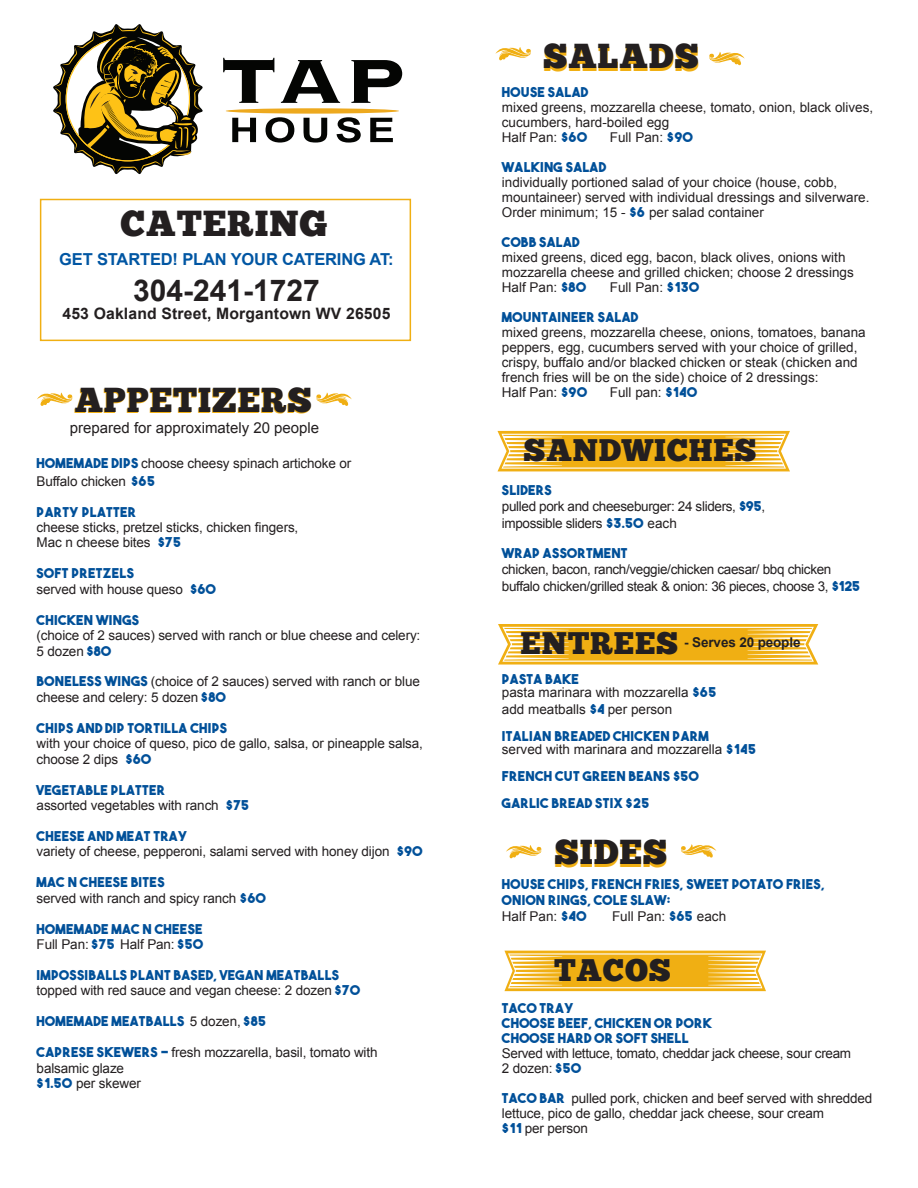
<style>
.page{position:relative;width:918px;height:1188px;background:#fff}
.page>*{position:absolute;margin:0;border:0;box-sizing:border-box;transform-origin:0 0}
.t1{font:36px "Chunk Five Ex";letter-spacing:.025em;color:#231f20}
.t2{font:34.5px "Chunk Five Ex";letter-spacing:.025em;color:#f0af13}
.t3{font:31.05px "Chunk Five Ex";letter-spacing:.025em;color:#231f20}
.t4{font:700 30px "Arial";color:#231f20}
.t5{font:700 16.5px "Arial";letter-spacing:-.01em;color:#0156a3}
.t6{font:700 15.75px "Arial";letter-spacing:.01em;color:#231f20}
.t7{font:15px "Arial";color:#231f20}
.t8{font:13.5px/15px "Arial";letter-spacing:-.01em;color:#231f20}
.t9{font:13.5px/16.2px "The Bold Font";letter-spacing:.025em;color:#015099}
.t10{font:700 13.5px "Arial";letter-spacing:-.01em;color:#231f20}
.s1{font-family:"The Bold Font";color:#015099}
.s2{font-family:"Arial";color:#231f20}
</style>
<div class="page">
<svg style="left:37px;top:392px;width:36px;height:14px"></svg>
<svg style="left:316px;top:392px;width:36px;height:14px"></svg>
<svg style="left:504px;top:951px;width:262px;height:40px;background:#f2bd3f"></svg>
<svg style="left:495px;top:47px;width:36px;height:14px"></svg>
<svg style="left:709px;top:52px;width:36px;height:14px"></svg>
<div style="left:40px;top:199px;width:371px;height:142px;border:2px solid #f0af13"></div>
<svg style="left:498px;top:431px;width:292px;height:40px;background:#f2bd3e"></svg>
<svg style="left:506px;top:845px;width:36px;height:14px"></svg>
<div style="left:225px;top:108px;width:175px;height:7px;border:1px solid #fff;border-radius:50%"></div>
<svg style="left:226px;top:109px;width:173px;height:5px"></svg>
<div style="left:225px;top:108px;width:175px;height:6px;border:1px solid #fff;border-radius:50%"></div>
<svg style="left:223px;top:57px;width:118px;height:46px"></svg>
<svg style="left:351px;top:60px;width:52px;height:43px"></svg>
<svg style="left:232px;top:117px;width:161px;height:26px"></svg>
<div style="left:226px;top:108px;width:173px;height:6px;background:#eda91e;border-radius:50%"></div>
<svg style="left:53px;top:24px;width:150px;height:151px"></svg>
<svg style="left:681px;top:844px;width:35px;height:14px"></svg>
<svg style="left:498px;top:624px;width:320px;height:41px;background:#f2be40"></svg>
<p class="t1" style="left:121px;top:196px;width:208px">CATERING</p>
<p class="t5" style="left:59px;top:249px;width:336px">GET STARTED! PLAN YOUR CATERING AT:</p>
<p class="t4" style="left:133px;top:271px;width:188px">304-241-1727</p>
<p class="t6" style="left:62px;top:303px;width:330px">453 Oakland Street, Morgantown WV 26505</p>
<p class="t2" style="left:74px;top:375px;width:239px">APPETIZERS</p>
<p class="t7" style="left:70px;top:418px;width:251px">prepared for approximately 20 people</p>
<p class="t8" style="left:37px;top:454px;width:316px;line-height:18px"><span class="s1">HOMEMADE DIPS</span> choose cheesy spinach artichoke or<br>Buffalo chicken <span class="s1">$65</span></p>
<p class="t9" style="left:37px;top:503px;width:101px">PARTY PLATTER</p>
<p class="t8" style="left:37px;top:520px;width:263px;line-height:15.5px">cheese sticks, pretzel sticks, chicken fingers,<br>Mac n cheese bites <span class="s1">$75</span></p>
<p class="t9" style="left:37px;top:565px;width:99px">SOFT PRETZELS</p>
<p class="t8" style="left:37px;top:582px;width:181px">served with house queso <span class="s1">$60</span></p>
<p class="t8" style="left:37px;top:612px;width:385px;line-height:15.5px"><span class="s1">CHICKEN WINGS<br></span>(choice of 2 sauces) served with ranch or blue cheese and celery:<br>5 dozen <span class="s1">$80</span></p>
<p class="t8" style="left:37px;top:674px;width:385px;line-height:15.5px"><span class="s1">BONELESS WINGS</span> (choice of 2 sauces) served with ranch or blue cheese and celery: 5 dozen <span class="s1">$80</span></p>
<p class="t9" style="left:37px;top:720px;width:192px">CHIPS AND DIP TORTILLA CHIPS</p>
<p class="t8" style="left:37px;top:736px;width:388px;line-height:15.5px">with your choice of queso, pico de gallo, salsa, or pineapple salsa, choose 2 dips <span class="s1">$60</span></p>
<p class="t9" style="left:37px;top:781px;width:130px">VEGETABLE PLATTER</p>
<p class="t8" style="left:37px;top:798px;width:214px">assorted vegetables with ranch <span class="s1">$75</span></p>
<p class="t9" style="left:37px;top:828px;width:152px">CHEESE AND MEAT TRAY</p>
<p class="t8" style="left:37px;top:844px;width:387px">variety of cheese, pepperoni, salami served with honey dijon <span class="s1">$90</span></p>
<p class="t9" style="left:37px;top:874px;width:129px">MAC N CHEESE BITES</p>
<p class="t8" style="left:37px;top:891px;width:231px">served with ranch and spicy ranch <span class="s1">$60</span></p>
<p class="t9" style="left:37px;top:920px;width:168px">HOMEMADE MAC N CHEESE</p>
<p class="t8" style="left:37px;top:937px;width:168px">Full Pan: <span class="s1">$75</span> Half Pan: <span class="s1">$50</span></p>
<p class="t9" style="left:37px;top:967px;width:304px">IMPOSSIBALLS PLANT BASED, VEGAN MEATBALLS</p>
<p class="t8" style="left:37px;top:983px;width:325px">topped with red sauce and vegan cheese: 2 dozen <span class="s1">$70</span></p>
<p class="t9" style="left:37px;top:1013px;width:231px">HOMEMADE MEATBALLS <span class="s2">5 dozen,</span> $85</p>
<p class="t8" style="left:37px;top:1045px;width:342px;line-height:15.5px"><span class="s1">CAPRESE SKEWERS -</span> fresh mozzarella, basil, tomato with balsamic glaze</p>
<p class="t8" style="left:37px;top:1076px;width:106px"><span class="s1">$1.50</span> per skewer</p>
<p class="t2" style="left:543px;top:33px;width:157px">SALADS</p>
<p class="t9" style="left:502px;top:84px;width:88px">HOUSE SALAD</p>
<p class="t8" style="left:502px;top:100px;width:373px">mixed greens, mozzarella cheese, tomato, onion, black olives, cucumbers, hard-boiled egg</p>
<p class="t8" style="left:502px;top:130px;width:87px">Half Pan: <span class="s1">$60</span></p>
<p class="t8" style="left:610px;top:130px;width:84px">Full Pan: <span class="s1">$90</span></p>
<p class="t9" style="left:502px;top:159px;width:106px">WALKING SALAD</p>
<p class="t8" style="left:502px;top:175px;width:369px">individually portioned salad of your choice (house, cobb, mountaineer) served with individual dressings and silverware.<br>Order minimum; 15 - <span class="s1">$6</span> per salad container</p>
<p class="t8" style="left:502px;top:235px;width:353px"><span class="s1">COBB SALAD<br></span>mixed greens, diced egg, bacon, black olives, onions with mozzarella cheese and grilled chicken; choose 2 dressings</p>
<p class="t8" style="left:502px;top:280px;width:86px">Half Pan: <span class="s1">$80</span></p>
<p class="t8" style="left:610px;top:280px;width:91px">Full Pan: <span class="s1">$130</span></p>
<p class="t8" style="left:502px;top:310px;width:365px"><span class="s1">MOUNTAINEER SALAD<br></span>mixed greens, mozzarella cheese, onions, tomatoes, banana peppers, egg, cucumbers served with your choice of grilled, crispy, buffalo and/or blacked chicken or steak (chicken and french fries will be on the side) choice of 2 dressings:</p>
<p class="t8" style="left:502px;top:385px;width:87px">Half Pan: <span class="s1">$90</span></p>
<p class="t8" style="left:610px;top:385px;width:89px">Full pan: <span class="s1">$140</span></p>
<p class="t3" style="left:524px;top:427px;width:235px">SANDWICHES</p>
<p class="t9" style="left:502px;top:482px;width:51px">SLIDERS</p>
<p class="t8" style="left:502px;top:498px;width:265px;line-height:16.5px">pulled pork and cheeseburger: 24 sliders, <span class="s1">$95</span>, impossible sliders <span class="s1">$3.50</span> each</p>
<p class="t9" style="left:502px;top:545px;width:127px">WRAP ASSORTMENT</p>
<p class="t8" style="left:502px;top:561px;width:360px;line-height:16.5px">chicken, bacon, ranch/veggie/chicken caesar/ bbq chicken buffalo chicken/grilled steak &amp; onion: 36 pieces, choose 3, <span class="s1">$125</span></p>
<p class="t3" style="left:521px;top:620px;width:159px">ENTREES</p>
<p class="t10" style="left:684px;top:633px;width:118px">- Serves 20 people</p>
<p class="t9" style="left:502px;top:670px;width:79px">PASTA BAKE</p>
<p class="t8" style="left:502px;top:684px;width:216px;line-height:16.5px">pasta marinara with mozzarella <span class="s1">$65 </span>add meatballs <span class="s1">$4</span> per person</p>
<p class="t9" style="left:502px;top:727px;width:208px">ITALIAN BREADED CHICKEN PARM</p>
<p class="t8" style="left:502px;top:742px;width:256px">served with marinara and mozzarella <span class="s1">$145</span></p>
<p class="t9" style="left:502px;top:768px;width:198px">FRENCH CUT GREEN BEANS $50</p>
<p class="t9" style="left:502px;top:795px;width:149px">GARLIC BREAD STIX $25</p>
<p class="t2" style="left:554px;top:829px;width:114px">SIDES</p>
<p class="t9" style="left:502px;top:875px;width:324px">HOUSE CHIPS, FRENCH FRIES, SWEET POTATO FRIES,<br>ONION RINGS, COLE SLAW:</p>
<p class="t8" style="left:502px;top:909px;width:86px">Half Pan: <span class="s1">$40</span></p>
<p class="t8" style="left:612px;top:909px;width:116px">Full Pan: <span class="s1">$65</span> each</p>
<p class="t3" style="left:554px;top:947px;width:118px">TACOS</p>
<p class="t9" style="left:502px;top:999px;width:73px">TACO TRAY</p>
<p class="t8" style="left:502px;top:1015px;width:351px"><span class="s1">CHOOSE BEEF, CHICKEN OR PORK<br>CHOOSE HARD OR SOFT SHELL<br></span>Served with lettuce, tomato, cheddar jack cheese, sour cream</p>
<p class="t8" style="left:502px;top:1060px;width:81px">2 dozen: <span class="s1">$50</span></p>
<p class="t8" style="left:502px;top:1090px;width:372px"><span class="s1">TACO BAR</span> pulled pork, chicken and beef served with shredded lettuce, pico de gallo, cheddar jack cheese, sour cream<br><span class="s1">$11</span> per person</p>
</div>
